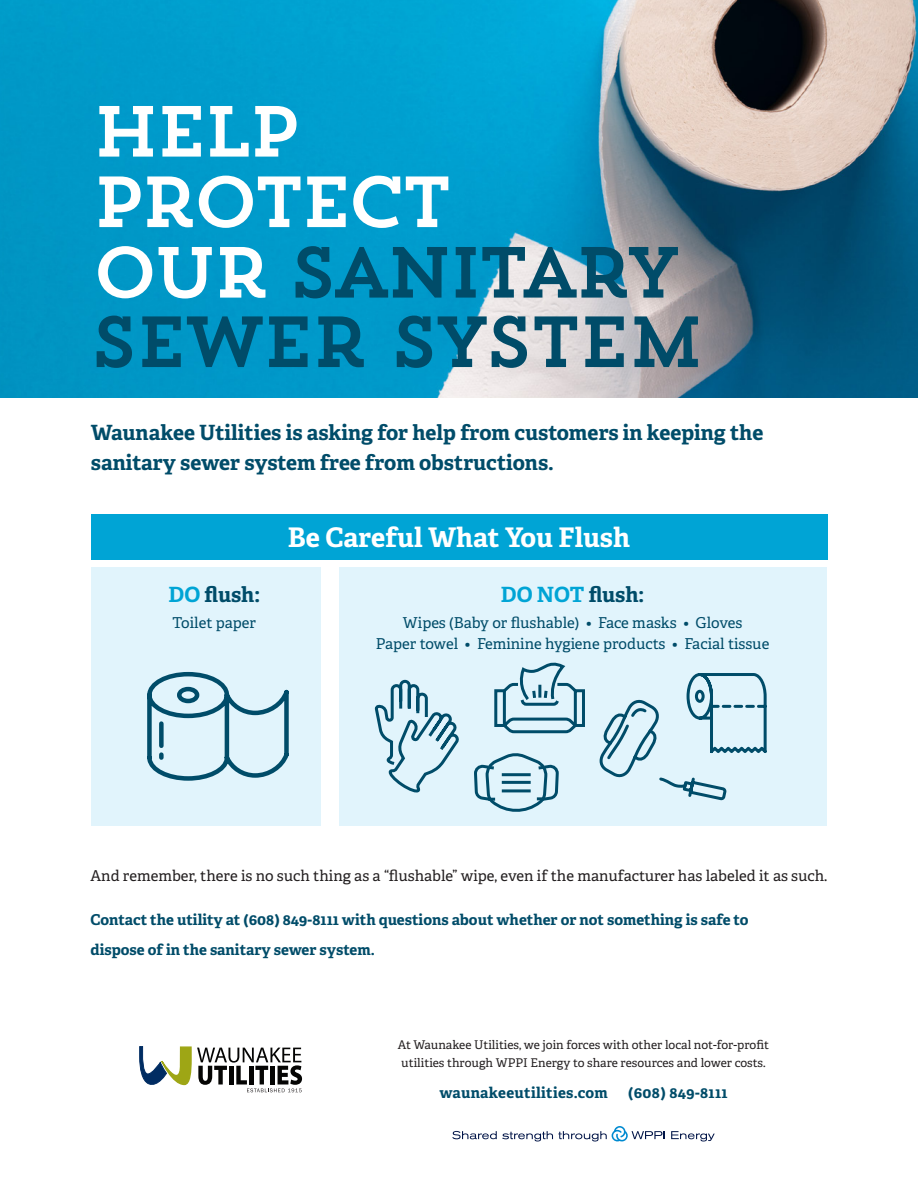
<style>
.page{position:relative;width:918px;height:1188px;background:#fff}
.page>*{position:absolute;margin:0;border:0;box-sizing:border-box;transform-origin:0 0}
.Headline_copy{font:72px "Trend Slab One";letter-spacing:-.095em;color:#004c69}
.Headline_copy-2{font:72px/70.5px "Trend Slab One";letter-spacing:-.1em;color:#fff}
.WPPI_Mbr_body_copy{font:700 27px "Adelle";color:#fff}
.WPPI_Mbr_body_copy-2{font:700 21px/30px "Adelle";color:#004c69}
.WPPI_Mbr_body_copy-3{font:700 15px/30px "Adelle";color:#004c69}
.WPPI_Mbr_body_copy-4{font:15px/21px "Adelle";color:#004c69;text-align:center}
.WPPI_Mbr_body_copy-5{font:15px "Adelle";color:#231f20}
.url_and_phone_copy{font:700 15px "Adelle";letter-spacing:.02em;color:#004c69}
.Public_Power_Text_co{font:12px/18px "Adelle";color:#231f20}
.s1{color:#fff}
.s2{color:#00a4d5}
</style>
<div class="page">
<img style="left:0;top:0;width:918px;height:397px">
<svg style="left:139px;top:1046px;width:163px;height:47px"></svg>
<svg style="left:671px;top:1131px;width:44px;height:10px"></svg>
<svg style="left:452px;top:1126px;width:213px;height:15px"></svg>
<div style="left:91px;top:568px;width:229px;height:258px;background:#e1f4fc"></div>
<div style="left:339px;top:568px;width:488px;height:258px;background:#e1f4fc"></div>
<div style="left:91px;top:514px;width:736px;height:46px;background:#00a4d5"></div>
<svg style="left:147px;top:671px;width:142px;height:110px"></svg>
<svg style="left:599px;top:673px;width:168px;height:128px"></svg>
<svg style="left:494px;top:662px;width:91px;height:72px"></svg>
<svg style="left:374px;top:679px;width:85px;height:114px"></svg>
<svg style="left:474px;top:753px;width:85px;height:59px"></svg>
<p class="Headline_copy-2" style="left:91px;top:95px;width:364px">HELP<br>PROTECT</p>
<p class="Headline_copy" style="left:91px;top:226px;width:592px"><span class="s1">OUR</span> SANITARY</p>
<p class="Headline_copy" style="left:89px;top:296px;width:619px">SEWER SYSTEM</p>
<p class="WPPI_Mbr_body_copy-2" style="left:91px;top:418px;width:674px">Waunakee Utilities is asking for help from customers in keeping the sanitary sewer system free from obstructions.</p>
<p class="WPPI_Mbr_body_copy-2" style="left:169px;top:580px;width:93px"><span class="s2">DO</span> flush:</p>
<p class="WPPI_Mbr_body_copy-4" style="left:173px;top:612px;width:85px">Toilet paper</p>
<p class="WPPI_Mbr_body_copy" style="left:288px;top:520px;width:344px">Be Careful What You Flush</p>
<p class="WPPI_Mbr_body_copy-2" style="left:501px;top:580px;width:145px"><span class="s2">DO NOT</span> flush:</p>
<p class="WPPI_Mbr_body_copy-4" style="left:376px;top:612px;width:395px">Wipes (Baby or flushable) • Face masks • Gloves<br>Paper towel • Feminine hygiene products • Facial tissue</p>
<p class="WPPI_Mbr_body_copy-5" style="left:91px;top:867px;width:738px">And remember, there is no such thing as a “flushable” wipe, even if the manufacturer has labeled it as such.</p>
<p class="WPPI_Mbr_body_copy-3" style="left:91px;top:905px;width:659px">Contact the utility at (608) 849-8111 with questions about whether or not something is safe to dispose of in the sanitary sewer system.</p>
<p class="Public_Power_Text_co" style="left:398px;top:1036px;width:373px">At Waunakee Utilities, we join forces with other local not-for-profit utilities through WPPI Energy to share resources and lower costs.</p>
<p class="url_and_phone_copy" style="left:439px;top:1083px;width:170px">waunakeeutilities.com</p>
<p class="url_and_phone_copy" style="left:628px;top:1083px;width:101px">(608) 849-8111</p>
</div>
